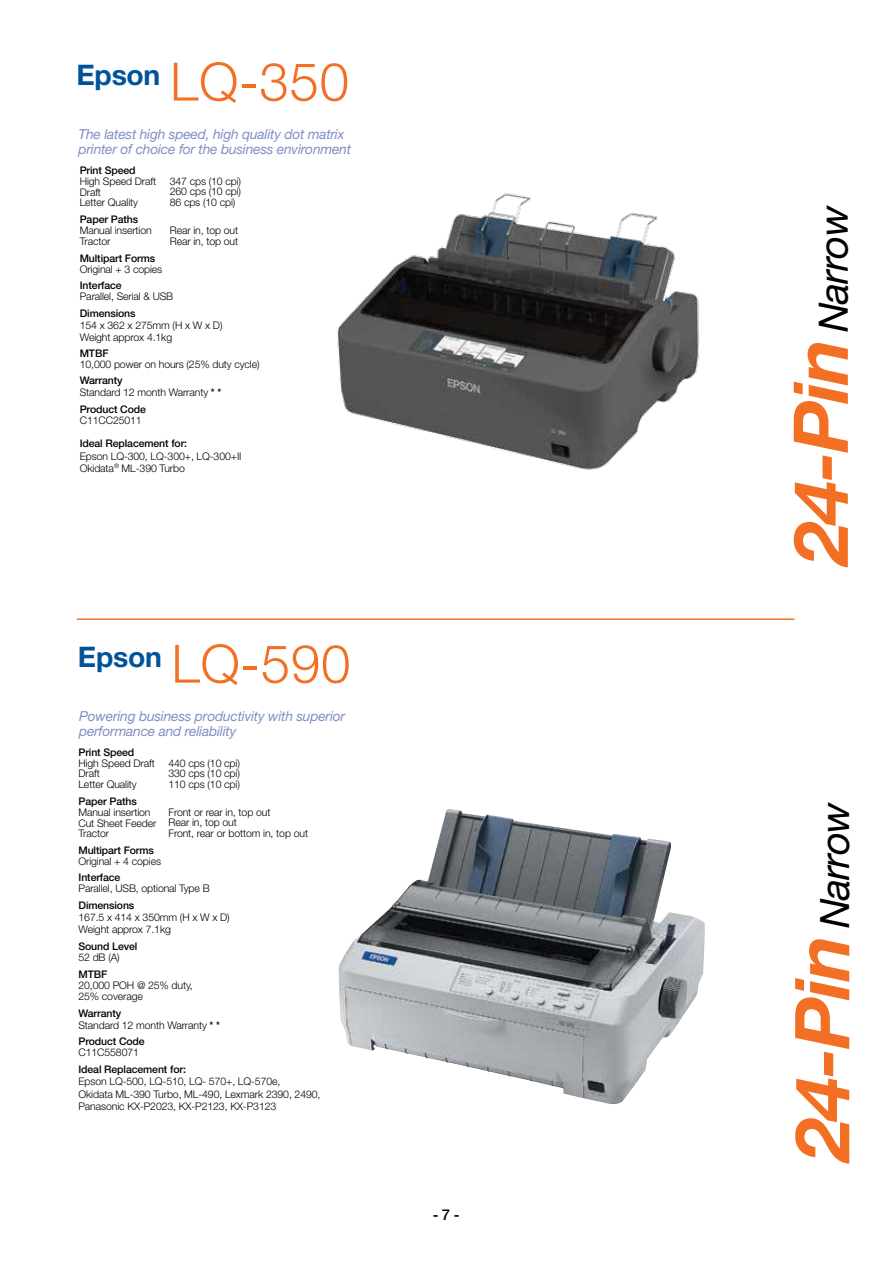
<style>
.page{position:relative;width:893px;height:1263px;background:#fff}
.page>*{position:absolute;margin:0;border:0;box-sizing:border-box;transform-origin:0 0}
.t1{font:italic 700 75.75px "Helvetica Neue LT Std";color:#f36f23}
.t2{font:300 52.8px "Helvetica Neue LT Std";letter-spacing:.015em;color:#f36f23}
.t3{font:700 28.35px "Helvetica Neue LT Std";letter-spacing:-.01em;color:#00539b}
.t4{font:500 15px "Helvetica Neue LT Std";color:#000}
.t5{font:italic 13.8px/15.5px "Helvetica Neue LT Std";letter-spacing:-.015em;color:#828ec5}
.t6{font:300 10.5px/10.8px "Helvetica Neue LT Std";letter-spacing:-.01em;color:#000}
.t7{font:500 10.5px "Helvetica Neue LT Std";letter-spacing:-.01em;color:#000}
.s1{font-weight:500}
.s2{font-weight:400;font-size:40.5px;color:#000}
</style>
<div class="page">
<hr style="left:77px;top:618px;width:717px;height:2px;background:#f36f23">
<img style="left:338px;top:811px;width:367px;height:293px">
<img style="left:336px;top:193px;width:363px;height:277px">
<h3 class="t3" style="left:77px;top:58px;width:85px">Epson</h3>
<h2 class="t2" style="left:170px;top:49px;width:181px">LQ-350</h2>
<h3 class="t5" style="left:78px;top:126px;width:274px">The latest high speed, high quality dot matrix printer of choice for the business environment</h3>
<p class="t7" style="left:80px;top:164px;width:57px">Print Speed</p>
<p class="t6" style="left:80px;top:175px;width:78px">High Speed Draft<br>Draft<br>Letter Quality</p>
<p class="t6" style="left:170px;top:175px;width:73px;text-align:justify">347 cps (10 cpi)<br>260 cps (10 cpi)<br>86 cps (10 cpi)</p>
<p class="t7" style="left:80px;top:213px;width:60px">Paper Paths</p>
<p class="t6" style="left:80px;top:224px;width:74px">Manual insertion<br>Tractor</p>
<p class="t6" style="left:170px;top:224px;width:70px">Rear in, top out<br>Rear in, top out</p>
<p class="t7" style="left:80px;top:252px;width:77px">Multipart Forms</p>
<p class="t6" style="left:80px;top:263px;width:84px">Original + 3 copies</p>
<p class="t7" style="left:80px;top:279px;width:43px">Interface</p>
<p class="t6" style="left:80px;top:291px;width:95px">Parallel, Serial &amp; USB</p>
<p class="t7" style="left:80px;top:307px;width:57px">Dimensions</p>
<p class="t6" style="left:80px;top:319px;width:144px;line-height:11.9px">154 x 362 x 275mm (H x W x D)<br>Weight approx 4.1kg</p>
<p class="t7" style="left:80px;top:347px;width:30px">MTBF</p>
<p class="t6" style="left:80px;top:358px;width:181px">10,000 power on hours (25% duty cycle)</p>
<p class="t6" style="left:80px;top:374px;width:143px;line-height:12px"><span class="s1">Warranty<br></span>Standard 12 month Warranty <span class="s1">* *</span></p>
<p class="t7" style="left:80px;top:403px;width:68px">Product Code</p>
<p class="t6" style="left:80px;top:415px;width:64px">C11CC25011</p>
<p class="t7" style="left:80px;top:437px;width:109px">Ideal Replacement for:</p>
<p class="t6" style="left:80px;top:449px;width:163px;line-height:12.3px">Epson LQ-300, LQ-300+, LQ-300+II<br>Okidata<sup>®</sup> ML-390 Turbo</p>
<h3 class="t3" style="left:78px;top:640px;width:85px">Epson</h3>
<h2 class="t2" style="left:171px;top:631px;width:181px">LQ-590</h2>
<h3 class="t5" style="left:79px;top:708px;width:268px">Powering business productivity with superior performance and reliability</h3>
<p class="t7" style="left:78px;top:746px;width:57px">Print Speed</p>
<p class="t6" style="left:78px;top:757px;width:78px">High Speed Draft<br>Draft<br>Letter Quality</p>
<p class="t6" style="left:168px;top:757px;width:73px;text-align:justify">440 cps (10 cpi)<br>330 cps (10 cpi)<br>110 cps (10 cpi)</p>
<p class="t7" style="left:78px;top:795px;width:60px">Paper Paths</p>
<p class="t6" style="left:78px;top:806px;width:79px">Manual insertion<br>Cut Sheet Feeder<br>Tractor</p>
<p class="t6" style="left:168px;top:806px;width:141px">Front or rear in, top out<br>Rear in, top out<br>Front, rear or bottom in, top out</p>
<p class="t7" style="left:78px;top:844px;width:77px">Multipart Forms</p>
<p class="t6" style="left:78px;top:855px;width:84px">Original + 4 copies</p>
<p class="t7" style="left:79px;top:871px;width:43px">Interface</p>
<p class="t6" style="left:79px;top:883px;width:133px">Parallel, USB, optional Type B</p>
<p class="t7" style="left:79px;top:899px;width:57px">Dimensions</p>
<p class="t6" style="left:79px;top:911px;width:153px;line-height:11.9px">167.5 x 414 x 350mm (H x W x D)<br>Weight approx 7.1kg</p>
<p class="t7" style="left:78px;top:940px;width:61px">Sound Level</p>
<p class="t6" style="left:78px;top:952px;width:43px">52 dB (A)</p>
<p class="t7" style="left:78px;top:968px;width:30px">MTBF</p>
<p class="t6" style="left:78px;top:980px;width:116px">20,000 POH @ 25% duty,<br>25% coverage</p>
<p class="t6" style="left:78px;top:1006px;width:143px;line-height:12px"><span class="s1">Warranty<br></span>Standard 12 month Warranty <span class="s1">* *</span></p>
<p class="t7" style="left:78px;top:1035px;width:68px">Product Code</p>
<p class="t6" style="left:78px;top:1047px;width:62px">C11C558071</p>
<p class="t7" style="left:78px;top:1063px;width:109px">Ideal Replacement for:</p>
<p class="t6" style="left:78px;top:1075px;width:244px;line-height:12.3px">Epson LQ-500, LQ-510, LQ- 570+, LQ-570e,<br>Okidata ML-390 Turbo, ML-490, Lexmark 2390, 2490,<br>Panasonic KX-P2023, KX-P2123, KX-P3123</p>
<h3 class="t4" style="left:433px;top:1206px;width:28px">- 7 -</h3>
<h1 class="t1" style="left:774px;top:564px;width:360px;rotate:-90deg">24-Pin <span class="s2">Narrow</span></h1>
<h1 class="t1" style="left:775px;top:1160px;width:360px;rotate:-90deg">24-Pin <span class="s2">Narrow</span></h1>
</div>
